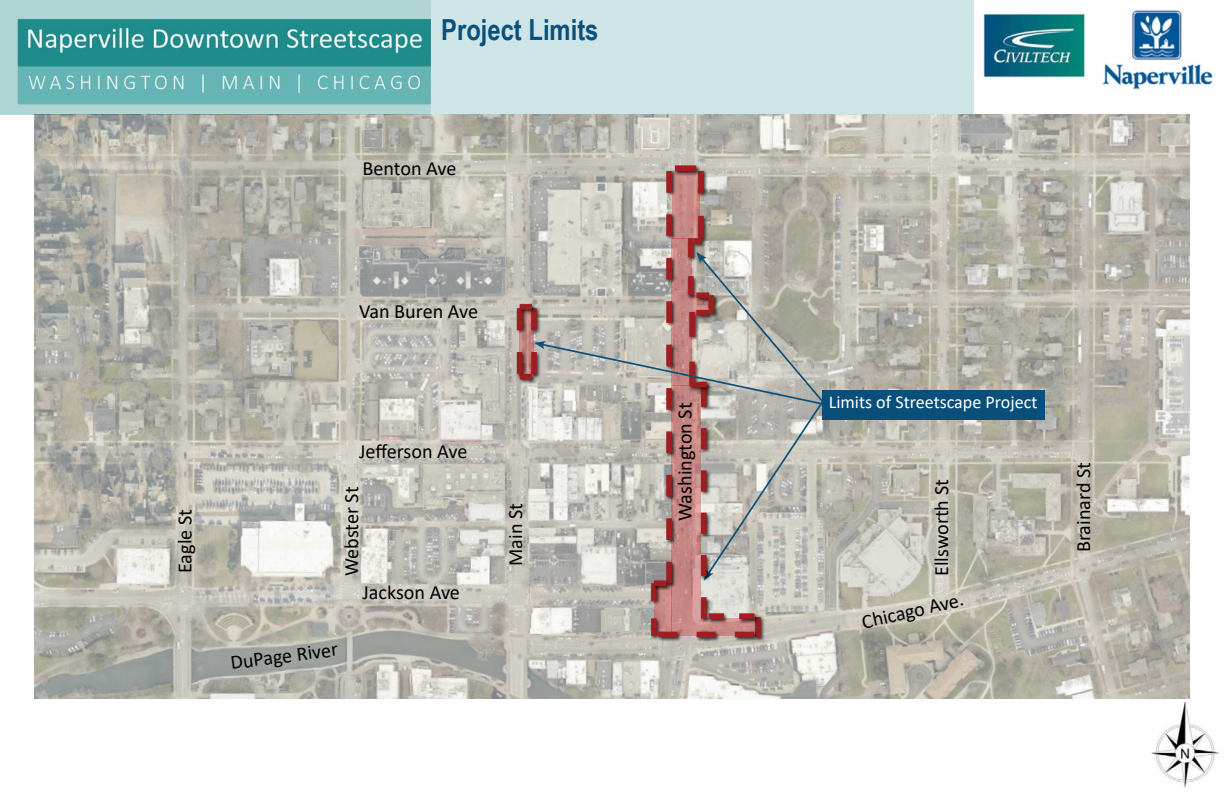
<style>
.page{position:relative;width:1224px;height:792px;background:#fff}
.page>*{position:absolute;margin:0;border:0;box-sizing:border-box;transform-origin:0 0}
.t1{font:700 29px "Arial Narrow";color:#08507b}
.t2{font:20.2px "Calibri";color:#000}
.t3{font:18.1px "Calibri";color:#fff}
</style>
<div class="page">
<img style="left:1102px;top:10px;width:111px;height:80px">
<img style="left:983px;top:13px;width:103px;height:65px">
<img style="left:0;top:1px;width:431px;height:113px">
<div style="left:431px;top:1px;width:542px;height:113px;background:#cee5e7"></div>
<img style="left:1151px;top:698px;width:68px;height:89px">
<img style="left:34px;top:114px;width:1156px;height:584px">
<div style="left:822px;top:390px;width:222px;height:29px;background:#0a4f7a"></div>
<svg style="left:527px;top:315px;width:3px;height:58px"></svg>
<div style="left:697px;top:170px;width:12px;height:73px;background:#000;opacity:.75"></div>
<div style="left:650px;top:582px;width:12px;height:59px;background:#000;opacity:.75"></div>
<div style="left:754px;top:616px;width:12px;height:26px;background:#000;opacity:.75"></div>
<div style="left:674px;top:164px;width:27px;height:12px;background:#000;opacity:.75"></div>
<div style="left:675px;top:165px;width:21px;height:6px;background:#a21d21"></div>
<div style="left:657px;top:630px;width:102px;height:12px;background:#000;opacity:.75"></div>
<div style="left:530px;top:307px;width:12px;height:72px;background:#000;opacity:.75"></div>
<div style="left:515px;top:307px;width:12px;height:72px;background:#000;opacity:.75"></div>
<svg style="left:517px;top:308px;width:5px;height:66px"></svg>
<div style="left:518px;top:373px;width:19px;height:11px;background:#000;opacity:.75"></div>
<div style="left:520px;top:374px;width:12px;height:5px;background:#a21d21"></div>
<div style="left:518px;top:303px;width:19px;height:12px;background:#000;opacity:.75"></div>
<div style="left:520px;top:304px;width:12px;height:6px;background:#a21d21"></div>
<svg style="left:531px;top:171px;width:294px;height:466px;background:#beb3ad"></svg>
<h1 class="t1" style="left:441px;top:7px;width:159px">Project Limits</h1>
<p class="t2" style="left:362px;top:154px;width:96px">Benton Ave</p>
<p class="t2" style="left:171px;top:573px;width:65px;rotate:-90deg">Eagle St</p>
<p class="t2" style="left:359px;top:297px;width:121px">Van Buren Ave</p>
<p class="t3" style="left:829px;top:389px;width:210px">Limits of Streetscape Project</p>
<p class="t2" style="left:671px;top:521px;width:120px;rotate:-90deg">Washington St</p>
<p class="t2" style="left:359px;top:437px;width:110px">Jefferson Ave</p>
<p class="t2" style="left:337px;top:576px;width:91px;rotate:-90deg">Webster St</p>
<p class="t2" style="left:928px;top:576px;width:98px;rotate:-90deg">Ellsworth St</p>
<p class="t2" style="left:501px;top:566px;width:64px;rotate:-90deg">Main St</p>
<p class="t2" style="left:229px;top:648px;width:110px;rotate:-7deg">DuPage River</p>
<p class="t2" style="left:362px;top:578px;width:99px">Jackson Ave</p>
<p class="t2" style="left:859px;top:608px;width:105px;rotate:-13deg">Chicago Ave.</p>
<p class="t2" style="left:1070px;top:552px;width:92px;rotate:-90deg">Brainard St</p>
</div>
